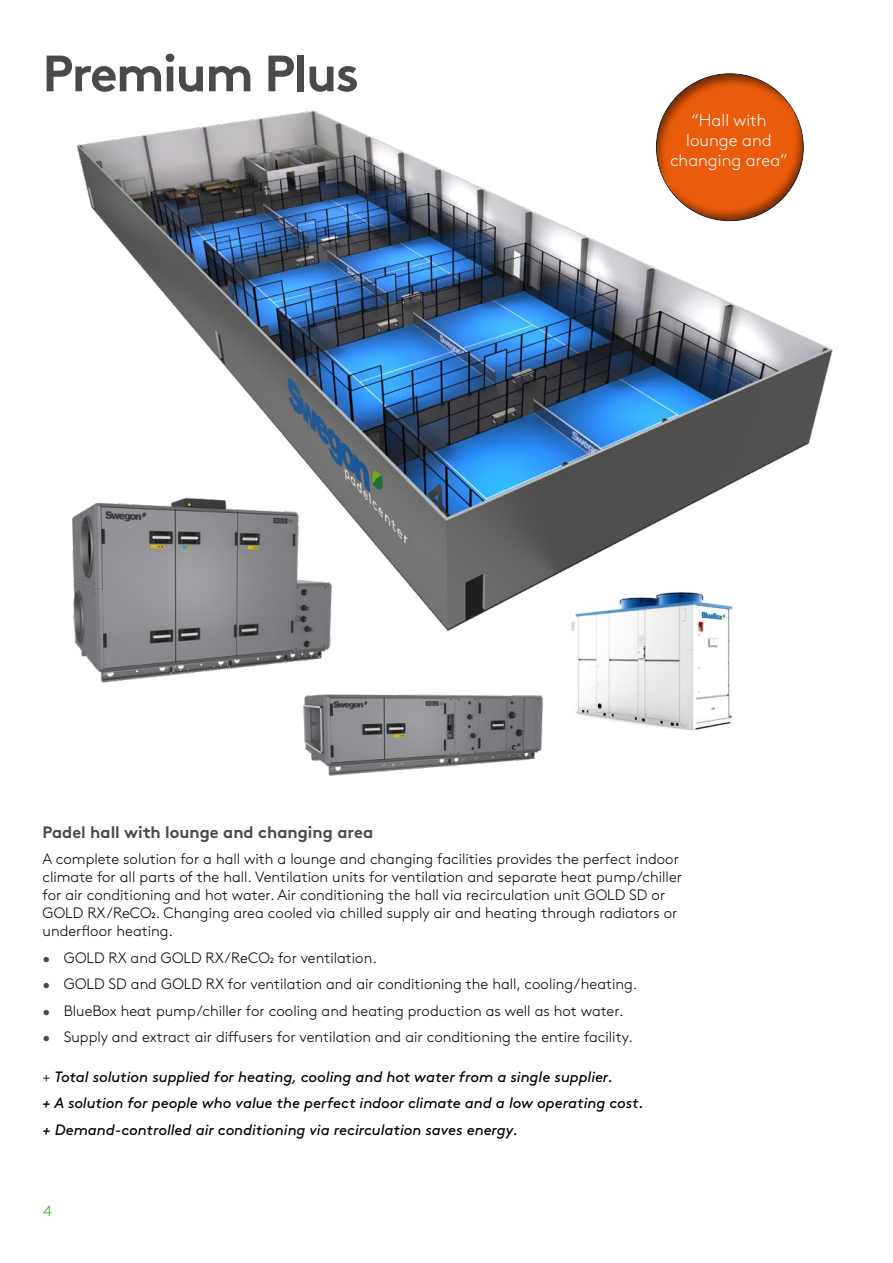
<style>
.page{position:relative;width:893px;height:1263px;background:#fff}
.page>*{position:absolute;margin:0;border:0;box-sizing:border-box;transform-origin:0 0}
.t1{font:700 51px "Swegon Brown";letter-spacing:-.03em;color:#4a4a49}
.t2{font:300 16.95px/19.5px "Swegon Brown";color:#fff;text-align:center}
.t3{font:700 16.5px "Swegon Brown";color:#4a4a49}
.t4{font:300 15px/18px "Swegon Brown";color:#000}
.t5{font:italic 15px/26.5px "Swegon Brown";letter-spacing:-.005em;color:#000}
.t6{font:300 15px "Swegon Brown";color:#3aaa35}
.s1{color:#4a4a49}
.s2{font-weight:300;font-style:normal}
</style>
<div class="page">
<img style="left:576px;top:646px;width:156px;height:85px">
<img style="left:76px;top:110px;width:757px;height:536px">
<div style="left:655px;top:71px;width:151px;height:152px;background:#000;opacity:.5"></div>
<img style="left:72px;top:496px;width:261px;height:187px">
<img style="left:303px;top:694px;width:240px;height:82px">
<h1 class="t1" style="left:43px;top:32px;width:318px">Premium Plus</h1>
<p class="t2" style="left:670px;top:110px;width:119px">“Hall with lounge and changing area”</p>
<p class="t3" style="left:43px;top:819px;width:332px">Padel hall with lounge and changing area</p>
<p class="t4" style="left:43px;top:849px;width:641px">A complete solution for a hall with a lounge and changing facilities provides the perfect indoor climate for all parts of the hall. Ventilation units for ventilation and separate heat pump/chiller for air conditioning and hot water. Air conditioning the hall via recirculation unit GOLD SD or GOLD RX/ReCO2. Changing area cooled via chilled supply air and heating through radiators or underfloor heating.</p>
<p class="t4" style="left:43px;top:948px;width:336px"><span class="s1">•</span> GOLD RX and GOLD RX/ReCO2 for ventilation.</p>
<p class="t4" style="left:43px;top:974px;width:596px"><span class="s1">•</span> GOLD SD and GOLD RX for ventilation and air conditioning the hall, cooling/heating.</p>
<p class="t4" style="left:43px;top:1001px;width:583px"><span class="s1">•</span> BlueBox heat pump/chiller for cooling and heating production as well as hot water.</p>
<p class="t4" style="left:43px;top:1027px;width:592px"><span class="s1">•</span> Supply and extract air diffusers for ventilation and air conditioning the entire facility.</p>
<p class="t5" style="left:43px;top:1062px;width:603px"><span class="s2">+</span> Total solution supplied for heating, cooling and hot water from a single supplier.<br>+ A solution for people who value the perfect indoor climate and a low operating cost. + Demand-controlled air conditioning via recirculation saves energy.</p>
<p class="t6" style="left:44px;top:1200px;width:10px">4</p>
</div>
